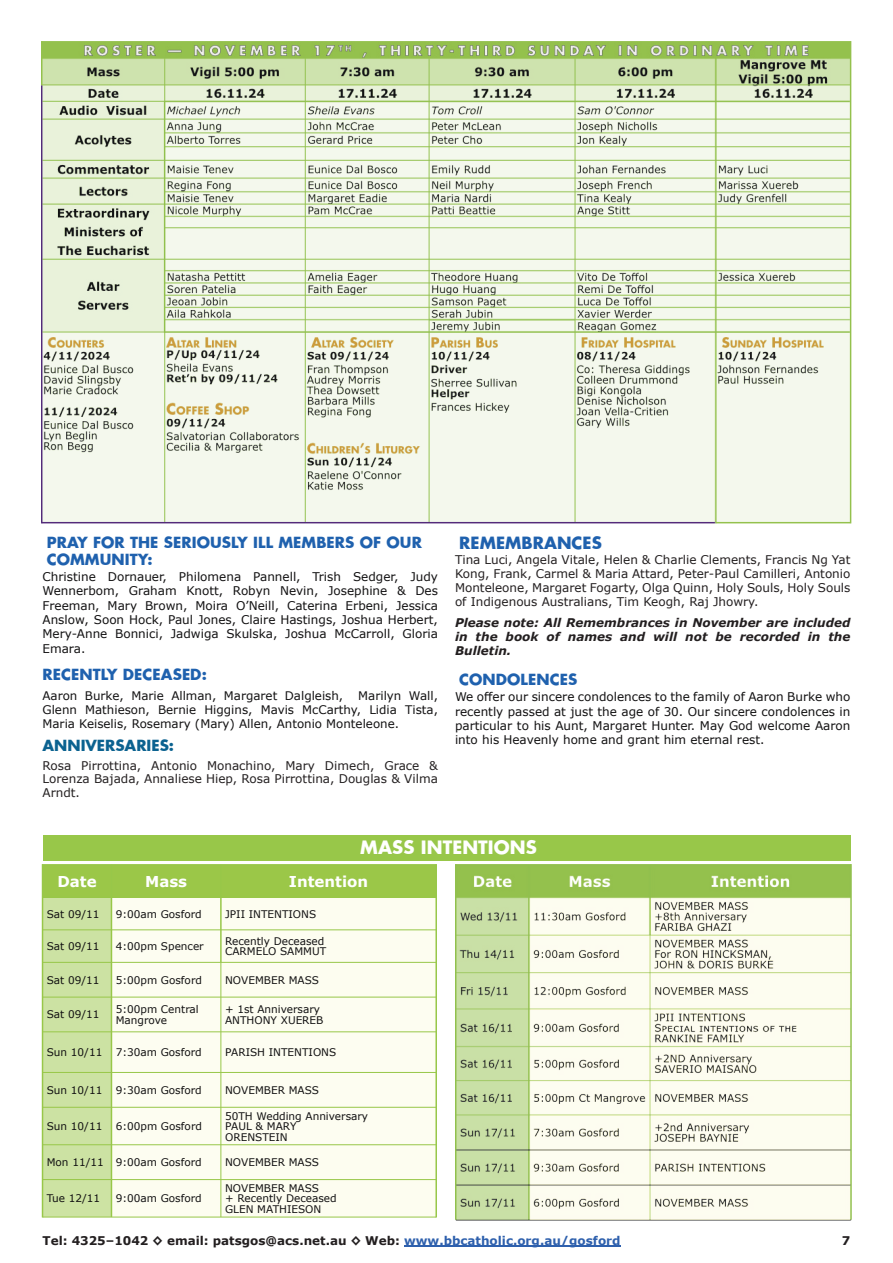
<style>
.page{position:relative;width:893px;height:1263px;background:#fff}
.page>*{position:absolute;margin:0;border:0;box-sizing:border-box;transform-origin:0 0}
.t1{font:700 18px "Futura";letter-spacing:.005em;color:#fff}
.t2{font:700 16.5px "Futura";letter-spacing:.005em;color:#1f61ae}
.t3{font:700 15px/17.2px "Futura";letter-spacing:.005em;color:#1f61ae}
.t4{font:700 15px "Verdana";color:#fff}
.t5{font:700 15px "Futura";color:#0b6290}
.t6{font:12px/14.4px "Verdana";color:#121112;text-align:justify}
.t7{font:12px/13.8px "Verdana";color:#231f20;text-align:justify}
.t8{font:italic 700 12px/13.8px "Verdana";color:#231f20;text-align:justify}
.t9{font:700 12px "Verdana";color:#231f20}
.t10{font:11.85px/14.2px "Verdana";color:#121112;text-align:justify}
.t11{font:10.5px/10.5px "Verdana";color:#121112}
.s1{color:#2e60ad}
</style>
<div class="page">
<hr style="left:404px;top:1245px;width:217px;height:2px;background:#2e60ad">
<div style="left:43px;top:835px;width:807px;height:25px;background:#98c749"></div>
<div style="left:43px;top:865px;width:393px;height:32px;background:#9bc748"></div>
<div style="left:43px;top:897px;width:68px;height:282px;background:#cce2a3"></div>
<div style="left:112px;top:898px;width:323px;height:319px;background:#fdfdf1"></div>
<div style="left:43px;top:1179px;width:68px;height:38px;background:#cde3a3"></div>
<hr style="left:42px;top:864px;width:1px;height:353px;background:#98c749">
<hr style="left:435px;top:864px;width:2px;height:353px;background:#98c749">
<hr style="left:111px;top:865px;width:1px;height:352px;background:#98c749">
<hr style="left:220px;top:865px;width:2px;height:97px;background:#98c749">
<hr style="left:220px;top:962px;width:1px;height:255px;background:#98c749">
<hr style="left:43px;top:864px;width:393px;height:1px;background:#98c749">
<hr style="left:43px;top:897px;width:393px;height:1px;background:#98c749">
<hr style="left:43px;top:929px;width:393px;height:1px;background:#98c749">
<hr style="left:43px;top:962px;width:393px;height:1px;background:#98c749">
<hr style="left:43px;top:997px;width:393px;height:1px;background:#98c749">
<hr style="left:43px;top:1031px;width:393px;height:1px;background:#98c749">
<hr style="left:43px;top:1072px;width:393px;height:1px;background:#98c749">
<hr style="left:43px;top:1107px;width:393px;height:1px;background:#98c749">
<hr style="left:43px;top:1144px;width:393px;height:1px;background:#98c749">
<hr style="left:43px;top:1179px;width:393px;height:1px;background:#98c749">
<hr style="left:43px;top:1217px;width:393px;height:1px;background:#98c749">
<img style="left:456px;top:864px;width:395px;height:356px">
<img style="left:42px;top:42px;width:810px;height:481px">
<p class="t3" style="left:47px;top:535px;width:377px">PRAY FOR THE SERIOUSLY ILL MEMBERS OF OUR<br>COMMUNITY:</p>
<p class="t6" style="left:43px;top:570px;width:397px">Christine Dornauer, Philomena Pannell, Trish Sedger, Judy Wennerbom, Graham Knott, Robyn Nevin, Josephine &amp; Des Freeman, Mary Brown, Moira O’Neill, Caterina Erbeni, Jessica Anslow, Soon Hock, Paul Jones, Claire Hastings, Joshua Herbert, Mery-Anne Bonnici, Jadwiga Skulska, Joshua McCarroll, Gloria Emara.</p>
<p class="t3" style="left:43px;top:666px;width:166px">RECENTLY DECEASED:</p>
<p class="t10" style="left:43px;top:689px;width:302px">Aaron Burke, Marie Allman, Margaret Dalgleish,</p>
<p class="t10" style="left:43px;top:689px;width:397px;text-indent:316px">Marilyn Wall, Glenn Mathieson, Bernie Higgins, Mavis McCarthy, Lidia Tista, Maria Keiselis, Rosemary (Mary) Allen, Antonio Monteleone.</p>
<p class="t5" style="left:43px;top:739px;width:133px">ANNIVERSARIES:</p>
<p class="t7" style="left:43px;top:759px;width:397px">Rosa Pirrottina, Antonio Monachino, Mary Dimech, Grace &amp; Lorenza Bajada, Annaliese Hiep, Rosa Pirrottina, Douglas &amp; Vilma Arndt.</p>
<h2 class="t2" style="left:459px;top:535px;width:144px">REMEMBRANCES</h2>
<p class="t7" style="left:455px;top:554px;width:397px">Tina Luci, Angela Vitale, Helen &amp; Charlie Clements, Francis Ng Yat Kong, Frank, Carmel &amp; Maria Attard, Peter-Paul Camilleri, Antonio Monteleone, Margaret Fogarty, Olga Quinn, Holy Souls, Holy Souls of Indigenous Australians, Tim Keogh, Raj Jhowry.</p>
<p class="t8" style="left:455px;top:617px;width:397px">Please note: All Remembrances in November are included in the book of names and will not be recorded in the Bulletin.</p>
<p class="t3" style="left:459px;top:672px;width:120px">CONDOLENCES</p>
<p class="t6" style="left:455px;top:691px;width:397px">We offer our sincere condolences to the family of Aaron Burke who recently passed at just the age of 30. Our sincere condolences in particular to his Aunt, Margaret Hunter. May God welcome Aaron into his Heavenly home and grant him eternal rest.</p>
<h1 class="t1" style="left:360px;top:839px;width:178px">MASS INTENTIONS</h1>
<p class="t4" style="left:57px;top:875px;width:41px">Date</p>
<p class="t4" style="left:145px;top:875px;width:44px">Mass</p>
<p class="t4" style="left:289px;top:875px;width:81px">Intention</p>
<p class="t11" style="left:47px;top:909px;width:54px">Sat 09/11</p>
<p class="t11" style="left:116px;top:909px;width:88px">9:00am Gosford</p>
<p class="t11" style="left:225px;top:909px;width:93px">JPII INTENTIONS</p>
<p class="t11" style="left:47px;top:942px;width:54px">Sat 09/11</p>
<p class="t11" style="left:116px;top:942px;width:90px">4:00pm Spencer</p>
<p class="t11" style="left:225px;top:937px;width:103px">Recently Deceased<br>CARMELO SAMMUT</p>
<p class="t11" style="left:47px;top:975px;width:54px">Sat 09/11</p>
<p class="t11" style="left:116px;top:975px;width:88px">5:00pm Gosford</p>
<p class="t11" style="left:225px;top:975px;width:95px">NOVEMBER MASS</p>
<p class="t11" style="left:47px;top:1010px;width:54px">Sat 09/11</p>
<p class="t11" style="left:116px;top:1005px;width:85px">5:00pm Central<br>Mangrove</p>
<p class="t11" style="left:225px;top:1005px;width:100px">+ 1st Anniversary<br>ANTHONY XUEREB</p>
<p class="t11" style="left:47px;top:1048px;width:57px">Sun 10/11</p>
<p class="t11" style="left:116px;top:1048px;width:88px">7:30am Gosford</p>
<p class="t11" style="left:225px;top:1048px;width:113px">PARISH INTENTIONS</p>
<p class="t11" style="left:47px;top:1086px;width:57px">Sun 10/11</p>
<p class="t11" style="left:116px;top:1086px;width:88px">9:30am Gosford</p>
<p class="t11" style="left:225px;top:1086px;width:95px">NOVEMBER MASS</p>
<p class="t11" style="left:47px;top:1122px;width:57px">Sun 10/11</p>
<p class="t11" style="left:116px;top:1122px;width:88px">6:00pm Gosford</p>
<p class="t11" style="left:225px;top:1111px;width:145px">50TH Wedding Anniversary<br>PAUL &amp; MARY<br>ORENSTEIN</p>
<p class="t11" style="left:47px;top:1158px;width:157px">Mon 11/11 9:00am Gosford</p>
<p class="t11" style="left:225px;top:1158px;width:95px">NOVEMBER MASS</p>
<p class="t11" style="left:47px;top:1194px;width:55px">Tue 12/11</p>
<p class="t11" style="left:116px;top:1194px;width:88px">9:00am Gosford</p>
<p class="t11" style="left:225px;top:1183px;width:113px">NOVEMBER MASS<br>+ Recently Deceased<br>GLEN MATHIESON</p>
<p class="t9" style="left:43px;top:1235px;width:580px">Tel: 4325–1042 ◊ email: patsgos@acs.net.au ◊ Web: <span class="s1">www.bbcatholic.org.au/gosford</span></p>
<p class="t9" style="left:842px;top:1235px;width:10px">7</p>
</div>
